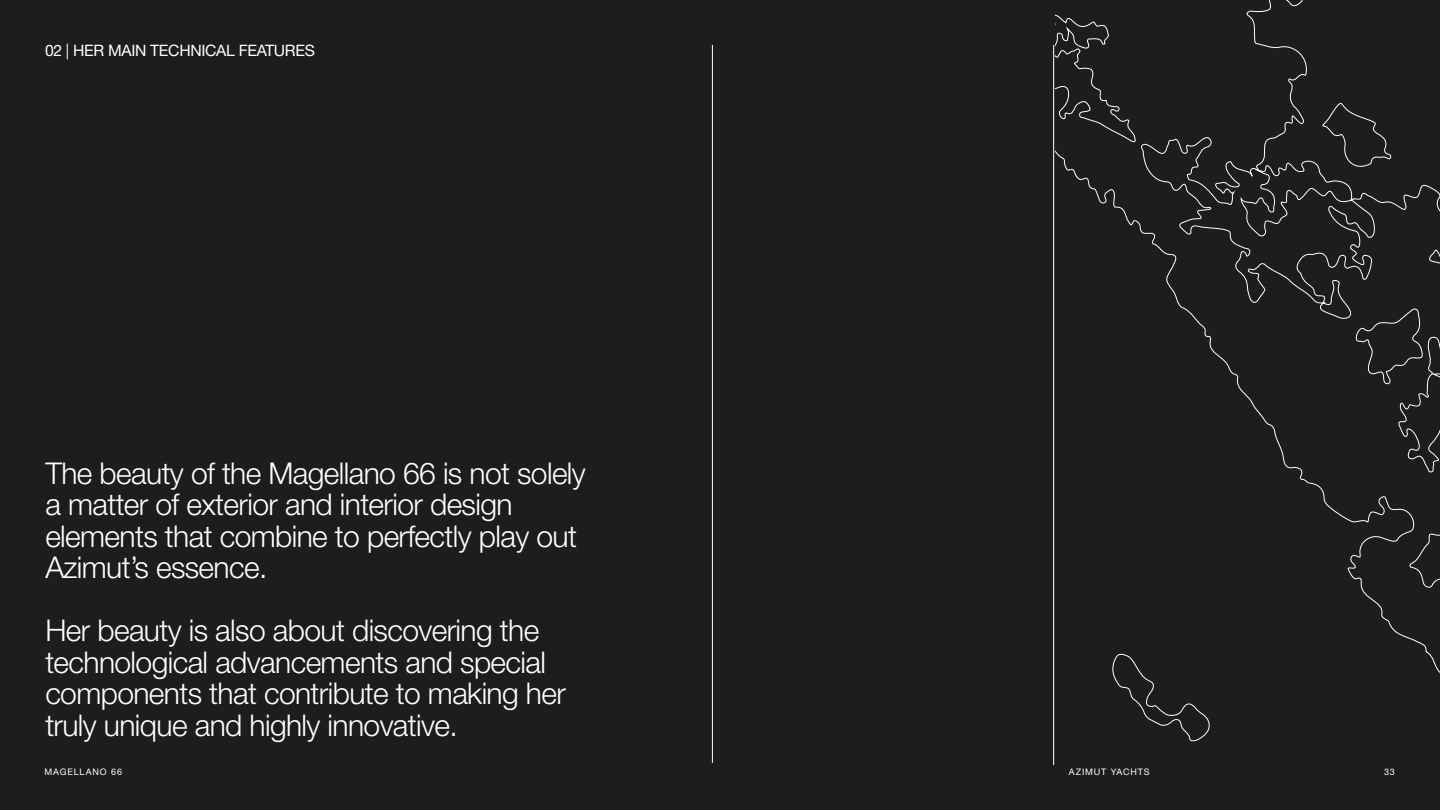
<style>
.page{position:relative;width:1440px;height:810px;background:#1d1d1b}
.page>*{position:absolute;margin:0;border:0;box-sizing:border-box;transform-origin:0 0}
.TITLE___40PT{font:300 30px/31.5px "Helvetica Neue LT Pro";letter-spacing:-.02em;color:#fff}
.t1{font:15.75px "Helvetica Neue LT Pro";letter-spacing:-.02em;color:#fff}
.t2{font:9px "Helvetica Neue LT Pro";letter-spacing:.095em;color:#fff}
</style>
<div class="page">
<hr style="left:712px;top:45px;width:1px;height:718px;background:#fff">
<hr style="left:1054px;top:45px;width:1px;height:720px;background:#fff">
<svg style="left:1055px;top:0;width:385px;height:742px"></svg>
<p class="t1" style="left:45px;top:41px;width:271px">02 | HER MAIN TECHNICAL FEATURES</p>
<p class="TITLE___40PT" style="left:45px;top:457px;width:542px">The beauty of the Magellano 66 is not solely a matter of exterior and interior design elements that combine to perfectly play out Azimut’s essence.</p>
<p class="TITLE___40PT" style="left:45px;top:614px;width:495px">Her beauty is also about discovering the</p>
<p class="TITLE___40PT" style="left:45px;top:646px;width:502px">technological advancements and special</p>
<p class="TITLE___40PT" style="left:45px;top:677px;width:522px">components that contribute to making her truly unique and highly innovative.</p>
<p class="t2" style="left:44px;top:766px;width:79px">MAGELLANO 66</p>
<p class="t2" style="left:1069px;top:766px;width:82px">AZIMUT YACHTS</p>
<p class="t2" style="left:1384px;top:766px;width:12px">33</p>
</div>
